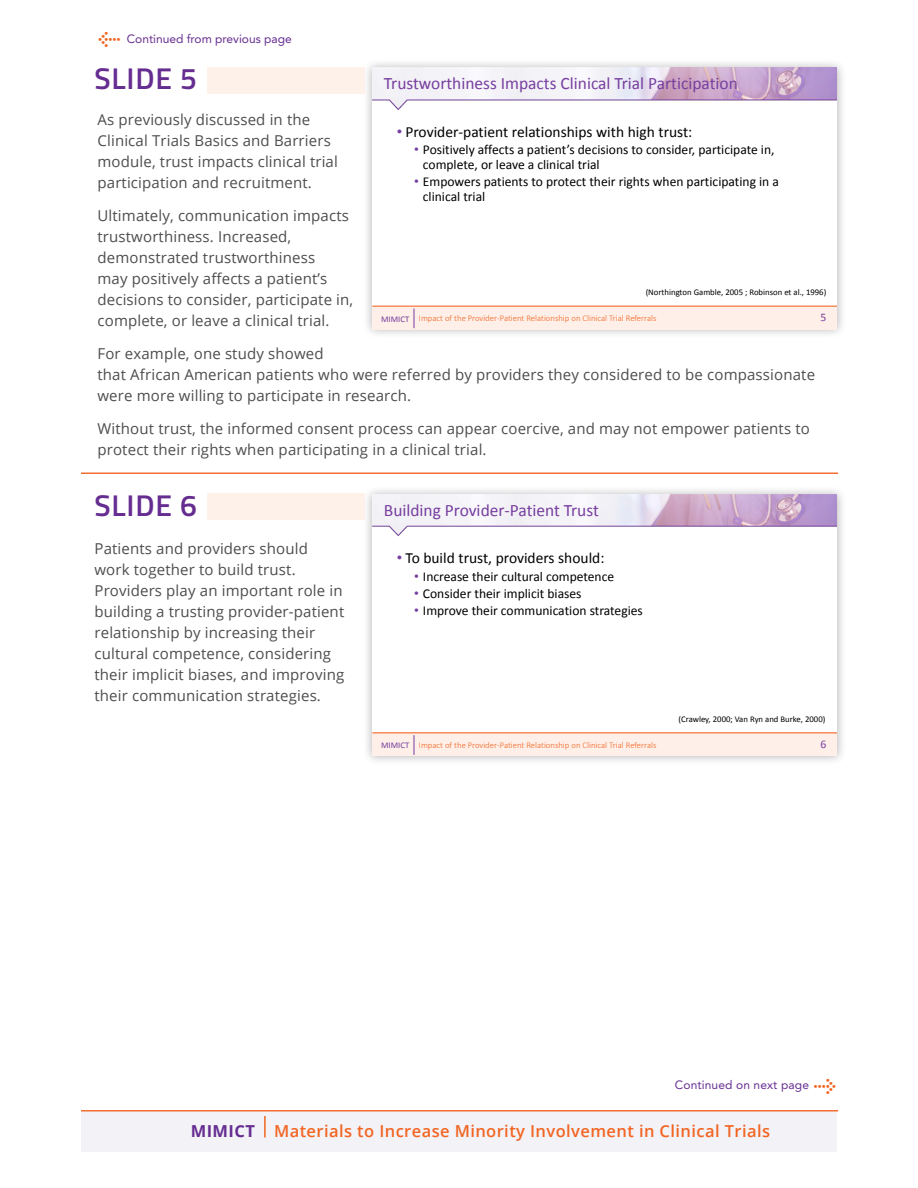
<style>
.page{position:relative;width:918px;height:1188px;background:#fff}
.page>*{position:absolute;margin:0;border:0;box-sizing:border-box;transform-origin:0 0}
.t1{font:600 30px "Titillium";letter-spacing:.025em;color:#662d91}
.t2{font:30px "Click Bits Arrows 1";color:#f26522}
.t3{font:17.4px "Calibri";color:#773e9f}
.t4{font:600 16.5px "Open Sans";letter-spacing:.025em;color:#f26522}
.t5{font:15.45px "Calibri";color:#000}
.script_body{font:15px/21px "Open Sans";letter-spacing:.01em;color:#4d4d4f}
.t6{font:13.5px/14.7px "Calibri";color:#000}
.Body{font:12px "Avenir LT Std";color:#662d91}
.t7{font:11.55px "Calibri";color:#773e9f}
.t8{font:300 8.7px "Calibri";color:#f26522}
.t9{font:8.7px "Calibri";color:#000}
.t10{font:8.7px "Calibri";color:#773e9f}
.s1{font-family:"Arial";color:#773e9f}
.s2{font-weight:700;color:#662d91}
</style>
<div class="page">
<div style="left:363px;top:58px;width:484px;height:281px;background:#000;opacity:.3"></div>
<div style="left:372px;top:68px;width:465px;height:261px;background:#fff"></div>
<div style="left:372px;top:307px;width:465px;height:22px;background:#feefe8"></div>
<img style="left:372px;top:68px;width:465px;height:43px">
<svg style="left:414px;top:308px;width:1px;height:20px"></svg>
<hr style="left:372px;top:306px;width:465px;height:1px;background:#f26522">
<div style="left:207px;top:67px;width:157px;height:27px;background:#fef0e9"></div>
<div style="left:81px;top:1112px;width:756px;height:40px;background:#f3f2f7"></div>
<hr style="left:264px;top:1116px;width:2px;height:21px;background:#f26522">
<hr style="left:81px;top:1110px;width:757px;height:2px;background:#f26522">
<div style="left:363px;top:485px;width:484px;height:281px;background:#000;opacity:.3"></div>
<div style="left:372px;top:495px;width:465px;height:261px;background:#fff"></div>
<div style="left:372px;top:733px;width:465px;height:23px;background:#feefe8"></div>
<img style="left:372px;top:495px;width:465px;height:42px">
<svg style="left:414px;top:735px;width:1px;height:20px"></svg>
<hr style="left:372px;top:732px;width:465px;height:1px;background:#f26522">
<div style="left:207px;top:494px;width:157px;height:26px;background:#fef0e9"></div>
<hr style="left:81px;top:472px;width:757px;height:2px;background:#f26522">
<p class="Body" style="left:127px;top:32px;width:166px">Continued from previous page</p>
<p class="t1" style="left:94px;top:56px;width:104px">SLIDE 5</p>
<p class="script_body" style="left:98px;top:108px;width:242px">As previously discussed in the Clinical Trials Basics and Barriers module, trust impacts clinical trial participation and recruitment.</p>
<p class="script_body" style="left:98px;top:204px;width:257px">Ultimately, communication impacts trustworthiness. Increased, demonstrated trustworthiness<br>may positively affects a patient’s decisions to consider, participate in, complete, or leave a clinical trial.</p>
<p class="script_body" style="left:98px;top:342px;width:719px">For example, one study showed<br>that African American patients who were referred by providers they considered to be compassionate were more willing to participate in research.</p>
<p class="script_body" style="left:98px;top:417px;width:714px">Without trust, the informed consent process can appear coercive, and may not empower patients to protect their rights when participating in a clinical trial.</p>
<p class="t3" style="left:384px;top:73px;width:356px">Trustworthiness Impacts Clinical Trial Participation</p>
<p class="t5" style="left:397px;top:122px;width:297px"><span class="s1">•</span> Provider-patient relationships with high trust:</p>
<p class="t6" style="left:423px;top:142px;width:353px;text-indent:-9px"><span class="s1">•</span> Positively affects a patient’s decisions to consider, participate in, complete, or leave a clinical trial</p>
<p class="t6" style="left:423px;top:174px;width:357px;text-indent:-9px"><span class="s1">•</span> Empowers patients to protect their rights when participating in a clinical trial</p>
<p class="t9" style="left:646px;top:287px;width:182px">(Northington Gamble, 2005 ; Robinson et al., 1996)</p>
<p class="t8" style="left:419px;top:313px;width:239px">Impact of the Provider-Patient Relationship on Clinical Trial Referrals</p>
<p class="t7" style="left:821px;top:310px;width:7px">5</p>
<p class="t10" style="left:381px;top:313px;width:30px">MIMICT</p>
<p class="t1" style="left:94px;top:483px;width:104px">SLIDE 6</p>
<p class="script_body" style="left:94px;top:538px;width:251px">Patients and providers should work together to build trust.<br>Providers play an important role in building a trusting provider-patient relationship by increasing their cultural competence, considering their implicit biases, and improving their communication strategies.</p>
<p class="t3" style="left:384px;top:499px;width:217px">Building Provider-Patient Trust</p>
<p class="t5" style="left:397px;top:548px;width:209px"><span class="s1">•</span> To build trust, providers should:</p>
<p class="t6" style="left:414px;top:569px;width:201px"><span class="s1">•</span> Increase their cultural competence</p>
<p class="t6" style="left:414px;top:586px;width:169px"><span class="s1">•</span> Consider their implicit biases</p>
<p class="t6" style="left:414px;top:603px;width:230px"><span class="s1">•</span> Improve their communication strategies</p>
<p class="t9" style="left:679px;top:714px;width:148px">(Crawley, 2000; Van Ryn and Burke, 2000)</p>
<p class="t10" style="left:381px;top:740px;width:30px">MIMICT</p>
<p class="t8" style="left:419px;top:739px;width:239px">Impact of the Provider-Patient Relationship on Clinical Trial Referrals</p>
<p class="t7" style="left:821px;top:737px;width:7px">6</p>
<p class="Body" style="left:675px;top:1078px;width:136px">Continued on next page</p>
<p class="t2" style="left:813px;top:1074px;width:26px">1</p>
<p class="t4" style="left:191px;top:1119px;width:581px"><span class="s2">MIMICT</span> Materials to Increase Minority Involvement in Clinical Trials</p>
</div>
